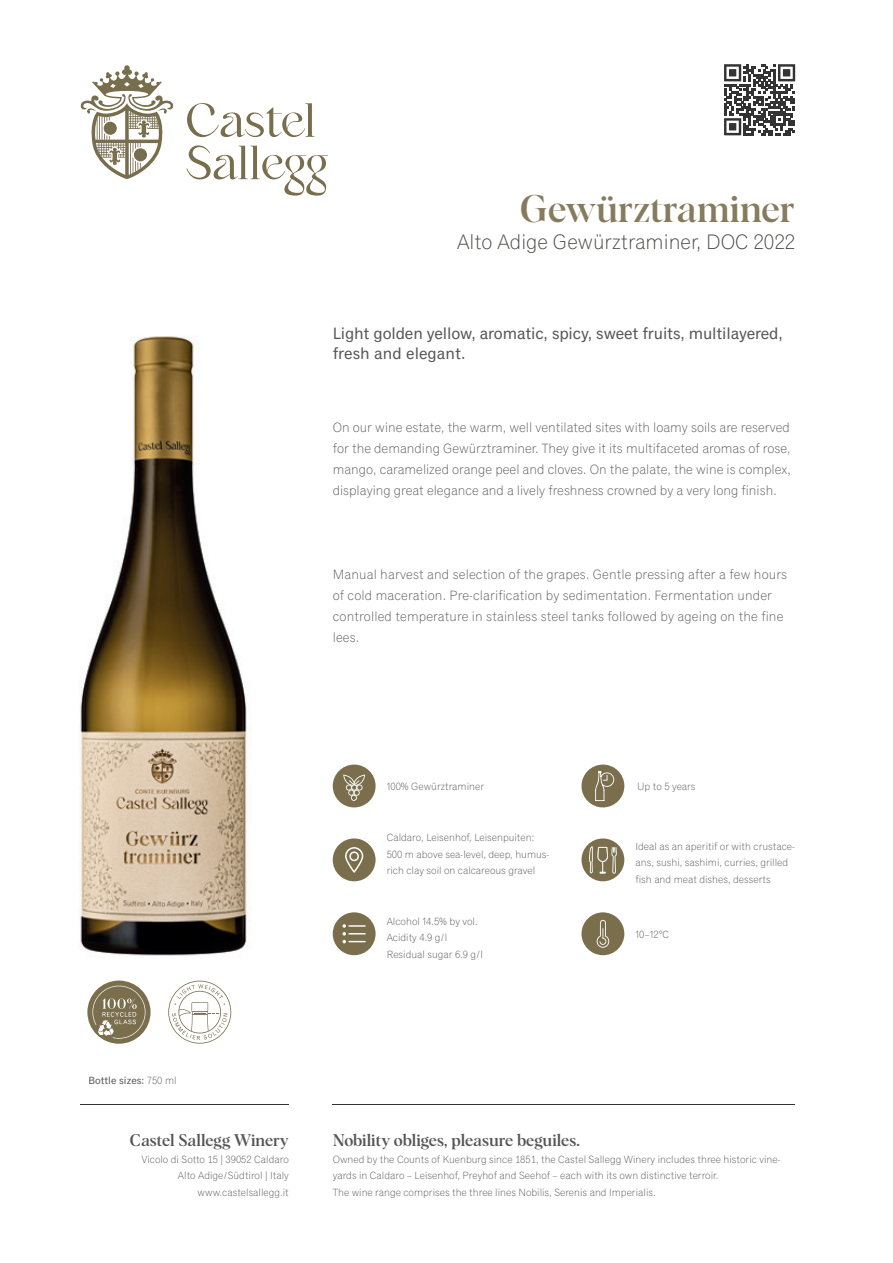
<style>
.page{position:relative;width:893px;height:1263px;background:#fff}
.page>*{position:absolute;margin:0;border:0;box-sizing:border-box;transform-origin:0 0}
.t1{font:500 37.5px "Albra Display";color:#867b5d}
.t2{font:300 21px "Classic Grotesque Pro";color:#454543}
.t3{font:16.5px/19.8px "Classic Grotesque Pro";letter-spacing:-.01em;color:#555755}
.t4{font:500 16.5px "Albra";color:#555755}
.t5{font:300 13.5px/21px "Classic Grotesque Pro";letter-spacing:.01em;color:#555755;text-align:justify}
.t6{font:300 10.5px/16.5px "Classic Grotesque Pro";color:#555755}
.t7{font:10.5px "Classic Grotesque Pro";color:#555755}
.s1{font-weight:300}
</style>
<div class="page">
<div style="left:333px;top:838px;width:43px;height:43px;background:#7a6e4d;border-radius:50%"></div>
<svg style="left:345px;top:847px;width:18px;height:26px"></svg>
<div style="left:333px;top:764px;width:43px;height:43px;background:#7a6e4d;border-radius:50%"></div>
<svg style="left:343px;top:774px;width:22px;height:27px"></svg>
<div style="left:581px;top:764px;width:43px;height:43px;background:#7a6e4d;border-radius:50%"></div>
<svg style="left:595px;top:771px;width:19px;height:30px"></svg>
<div style="left:581px;top:912px;width:43px;height:43px;background:#7a6e4d;border-radius:50%"></div>
<svg style="left:597px;top:920px;width:12px;height:28px"></svg>
<div style="left:333px;top:912px;width:43px;height:43px;background:#7a6e4d;border-radius:50%"></div>
<svg style="left:342px;top:924px;width:24px;height:19px"></svg>
<div style="left:581px;top:838px;width:43px;height:43px;background:#7a6e4d;border-radius:50%"></div>
<svg style="left:589px;top:846px;width:28px;height:27px"></svg>
<hr style="left:81px;top:1104px;width:208px;height:1px;background:#333231">
<hr style="left:333px;top:1104px;width:462px;height:1px;background:#333231">
<svg style="left:168px;top:981px;width:63px;height:63px"></svg>
<svg style="left:87px;top:980px;width:64px;height:64px"></svg>
<svg style="left:186px;top:145px;width:142px;height:51px"></svg>
<svg style="left:187px;top:103px;width:128px;height:34px"></svg>
<svg style="left:81px;top:65px;width:93px;height:114px"></svg>
<svg style="left:724px;top:64px;width:71px;height:71px"></svg>
<img style="left:80px;top:336px;width:168px;height:620px">
<h1 class="t1" style="left:520px;top:182px;width:276px">Gewürztraminer</h1>
<h2 class="t2" style="left:457px;top:230px;width:340px">Alto Adige Gewürztraminer, DOC 2022</h2>
<h3 class="t3" style="left:333px;top:324px;width:452px">Light golden yellow, aromatic, spicy, sweet fruits, multilayered, fresh and elegant.</h3>
<p class="t5" style="left:333px;top:417px;width:459px">On our wine estate, the warm, well ventilated sites with loamy soils are reserved for the demanding Gewürztraminer. They give it its multifaceted aromas of rose, mango, caramelized orange peel and cloves. On the palate, the wine is complex, displaying great elegance and a lively freshness crowned by a very long finish.</p>
<p class="t5" style="left:333px;top:564px;width:456px;text-align:left">Manual harvest and selection of the grapes. Gentle pressing after a few hours of cold maceration. Pre-clarification by sedimentation. Fermentation under controlled temperature in stainless steel tanks followed by ageing on the fine lees.</p>
<p class="t6" style="left:387px;top:778px;width:99px">100% Gewürztraminer</p>
<p class="t6" style="left:637px;top:778px;width:60px">Up to 5 years</p>
<p class="t6" style="left:387px;top:829px;width:164px">Caldaro, Leisenhof, Leisenpuiten:<br>500 m above sea-level, deep, humus&shy;rich clay soil on calcareous gravel</p>
<p class="t6" style="left:387px;top:913px;width:98px">Alcohol 14.5% by vol.<br>Acidity 4.9 g/l<br>Residual sugar 6.9 g/l</p>
<p class="t6" style="left:635px;top:838px;width:161px">Ideal as an aperitif or with crustace&shy;ans, sushi, sashimi, curries, grilled fish and meat dishes, desserts</p>
<p class="t6" style="left:635px;top:926px;width:35px">10–12°C</p>
<p class="t7" style="left:88px;top:1073px;width:90px">Bottle sizes: <span class="s1">750 ml</span></p>
<h3 class="t4" style="left:130px;top:1128px;width:160px">Castel Sallegg Winery</h3>
<p class="t6" style="left:141px;top:1151px;width:149px;text-align:right">Vicolo di Sotto 15 | 39052 Caldaro<br>Alto Adige/Südtirol | Italy www.castelsallegg.it</p>
<h3 class="t4" style="left:333px;top:1128px;width:249px">Nobility obliges, pleasure beguiles.</h3>
<p class="t6" style="left:333px;top:1151px;width:449px">Owned by the Counts of Kuenburg since 1851, the Castel Sallegg Winery includes three historic vine&shy;yards in Caldaro – Leisenhof, Preyhof and Seehof – each with its own distinctive terroir.<br>The wine range comprises the three lines Nobilis, Serenis and Imperialis.</p>
</div>
